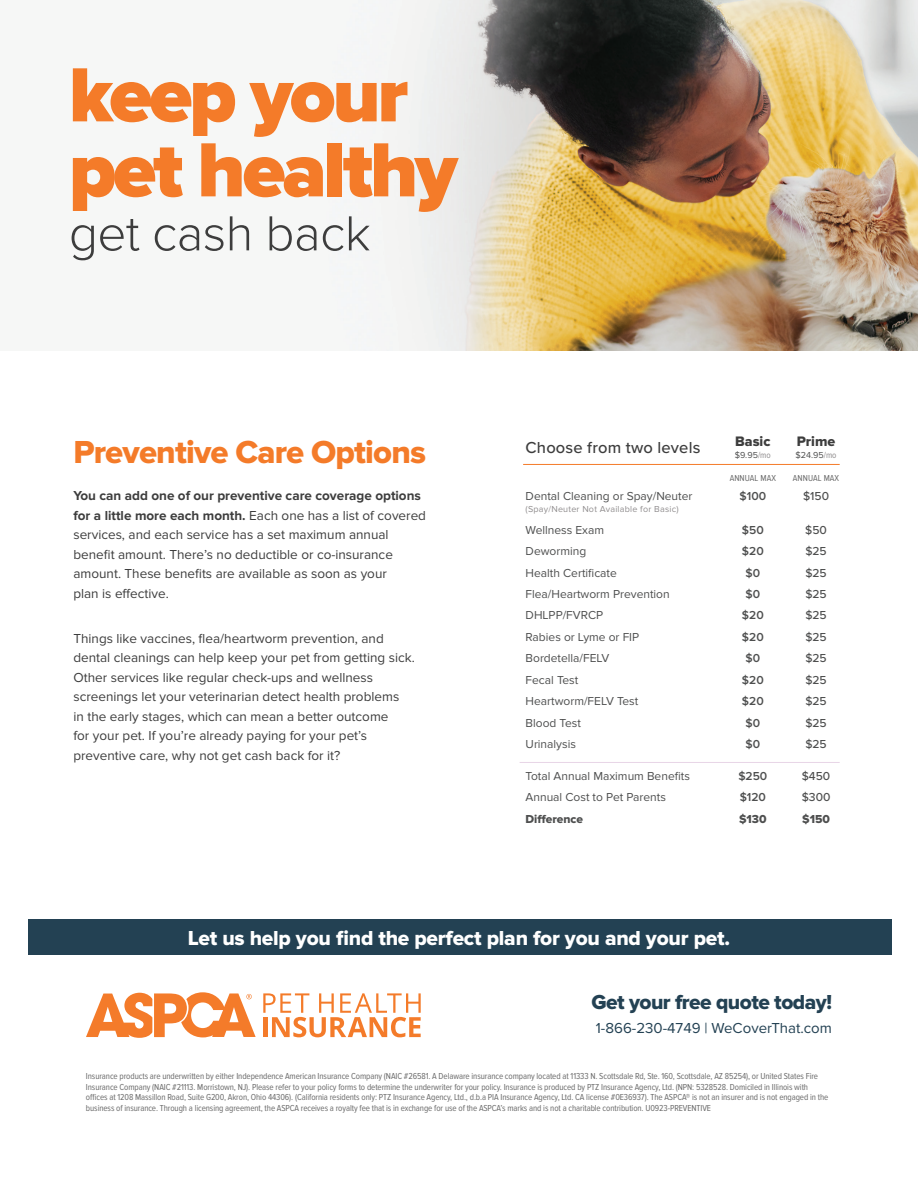
<style>
.page{position:relative;width:918px;height:1188px;background:#fff}
.page>*{position:absolute;margin:0;border:0;box-sizing:border-box;transform-origin:0 0}
.t1{font:900 79.5px "Proxima Nova";letter-spacing:-.04em;color:#f47b29}
.t2{font:300 51px "Proxima Nova";letter-spacing:-.01em;color:#3d3d3d}
.t3{font:33px "Proxima Nova Extrabld";letter-spacing:-.025em;color:#f47b29}
.t4{font:21px "Proxima Nova Extrabld";letter-spacing:-.01em;color:#fff}
.t5{font:21px "Proxima Nova Extrabld";letter-spacing:-.025em;color:#234153}
.t6{font:500 16.5px "Proxima Nova";letter-spacing:.01em;color:#3d3d3d}
.t7{font:15px "Proxima Nova";color:#234153}
.t8{font:14.25px "Proxima Nova Extrabld";color:#3d3d3d}
.Body1{font:13.5px/19.5px "Proxima Nova";color:#3d3d3d}
.t9{font:12px "Proxima Nova";color:#4e4f4f}
.t10{font:500 12px "Proxima Nova";color:#4e4f4f}
.t11{font:600 12px "Proxima Nova";color:#4e4f4f}
.t12{font:12px "Proxima Nova Extrabld";color:#4e4f4f}
.Disclaimer{font:9px/10.5px "Proxima Nova Cond";letter-spacing:-.01em;color:#6b6b6b}
.t13{font:9px "Proxima Nova";letter-spacing:.025em;color:#918e8f}
.Disclaimer-2{font:9px "Proxima Nova Cond";letter-spacing:.01em;color:#6b6b6b}
.t14{font:9px "Proxima Nova";color:#4e4f4f}
.s1{font-weight:700}
.s2{font-family:"Proxima Nova Cond";color:#918e8f}
</style>
<div class="page">
<img style="left:326px;top:0;width:592px;height:350px">
<hr style="left:520px;top:762px;width:320px;height:1px;background:#e8d5e7">
<hr style="left:523px;top:464px;width:317px;height:1px;background:#f47b29">
<svg style="left:263px;top:993px;width:158px;height:44px"></svg>
<svg style="left:86px;top:992px;width:170px;height:46px"></svg>
<div style="left:28px;top:920px;width:864px;height:35px;background:#234153"></div>
<p class="t1" style="left:69px;top:49px;width:341px">keep your</p>
<p class="t1" style="left:69px;top:124px;width:390px">pet healthy</p>
<p class="t2" style="left:69px;top:204px;width:303px">get cash back</p>
<p class="t3" style="left:73px;top:433px;width:354px">Preventive Care Options</p>
<p class="Body1" style="left:73px;top:486px;width:354px"><span class="s1">You can add one of our preventive care coverage options for a little more each month.</span> Each one has a list of covered services, and each service has a set maximum annual benefit amount. There’s no deductible or co-insurance amount. These benefits are available as soon as your<br>plan is effective.</p>
<p class="Body1" style="left:73px;top:629px;width:343px">Things like vaccines, flea/heartworm prevention, and dental cleanings can help keep your pet from getting sick.<br>Other services like regular check-ups and wellness screenings let your veterinarian detect health problems<br>in the early stages, which can mean a better outcome<br>for your pet. If you’re already paying for your pet’s preventive care, why not get cash back for it?</p>
<p class="t6" style="left:526px;top:435px;width:176px">Choose from two levels</p>
<p class="t9" style="left:526px;top:489px;width:168px">Dental Cleaning or Spay/Neuter</p>
<p class="t13" style="left:526px;top:504px;width:155px">(Spay/Neuter Not Available for Basic)</p>
<p class="t8" style="left:735px;top:433px;width:37px">Basic</p>
<p class="t14" style="left:735px;top:449px;width:37px">$9.95<span class="s2">/mo</span></p>
<p class="t8" style="left:797px;top:433px;width:40px">Prime</p>
<p class="t14" style="left:795px;top:449px;width:43px">$24.95<span class="s2">/mo</span></p>
<p class="Disclaimer-2" style="left:730px;top:473px;width:48px">ANNUAL MAX</p>
<p class="Disclaimer-2" style="left:793px;top:473px;width:48px">ANNUAL MAX</p>
<p class="t11" style="left:740px;top:489px;width:28px">$100</p>
<p class="t10" style="left:803px;top:487px;width:28px">$150</p>
<p class="t9" style="left:526px;top:523px;width:80px">Wellness Exam</p>
<p class="t11" style="left:742px;top:523px;width:23px">$50</p>
<p class="t10" style="left:805px;top:521px;width:23px">$50</p>
<p class="t9" style="left:526px;top:544px;width:62px">Deworming</p>
<p class="t11" style="left:742px;top:544px;width:23px">$20</p>
<p class="t10" style="left:805px;top:542px;width:23px">$25</p>
<p class="t9" style="left:526px;top:566px;width:93px">Health Certificate</p>
<p class="t11" style="left:746px;top:566px;width:16px">$0</p>
<p class="t10" style="left:805px;top:564px;width:23px">$25</p>
<p class="t9" style="left:526px;top:587px;width:146px">Flea/Heartworm Prevention</p>
<p class="t11" style="left:746px;top:587px;width:16px">$0</p>
<p class="t10" style="left:805px;top:585px;width:23px">$25</p>
<p class="t9" style="left:526px;top:609px;width:79px">DHLPP/FVRCP</p>
<p class="t11" style="left:742px;top:609px;width:23px">$20</p>
<p class="t10" style="left:805px;top:607px;width:23px">$25</p>
<p class="t9" style="left:526px;top:630px;width:115px">Rabies or Lyme or FIP</p>
<p class="t11" style="left:742px;top:630px;width:23px">$20</p>
<p class="t10" style="left:805px;top:628px;width:23px">$25</p>
<p class="t9" style="left:526px;top:652px;width:85px">Bordetella/FELV</p>
<p class="t11" style="left:746px;top:652px;width:16px">$0</p>
<p class="t10" style="left:805px;top:649px;width:23px">$25</p>
<p class="t9" style="left:526px;top:673px;width:54px">Fecal Test</p>
<p class="t11" style="left:742px;top:673px;width:23px">$20</p>
<p class="t10" style="left:805px;top:671px;width:23px">$25</p>
<p class="t9" style="left:526px;top:695px;width:114px">Heartworm/FELV Test</p>
<p class="t11" style="left:742px;top:695px;width:23px">$20</p>
<p class="t10" style="left:805px;top:692px;width:23px">$25</p>
<p class="t9" style="left:526px;top:716px;width:57px">Blood Test</p>
<p class="t11" style="left:746px;top:716px;width:16px">$0</p>
<p class="t10" style="left:805px;top:714px;width:23px">$25</p>
<p class="t9" style="left:526px;top:737px;width:52px">Urinalysis</p>
<p class="t11" style="left:746px;top:737px;width:16px">$0</p>
<p class="t10" style="left:805px;top:735px;width:23px">$25</p>
<p class="t9" style="left:526px;top:769px;width:166px">Total Annual Maximum Benefits</p>
<p class="t11" style="left:738px;top:769px;width:30px">$250</p>
<p class="t10" style="left:802px;top:767px;width:30px">$450</p>
<p class="t9" style="left:526px;top:790px;width:142px">Annual Cost to Pet Parents</p>
<p class="t11" style="left:740px;top:790px;width:28px">$120</p>
<p class="t10" style="left:802px;top:788px;width:30px">$300</p>
<p class="t12" style="left:526px;top:812px;width:59px">Difference</p>
<p class="t12" style="left:739px;top:812px;width:29px">$130</p>
<p class="t12" style="left:802px;top:812px;width:29px">$150</p>
<p class="t4" style="left:188px;top:926px;width:544px">Let us help you find the perfect plan for you and your pet.</p>
<p class="t5" style="left:591px;top:990px;width:242px">Get your free quote today!</p>
<p class="t7" style="left:596px;top:1019px;width:238px">1-866-230-4749 | WeCoverThat.com</p>
<p class="Disclaimer" style="left:86px;top:1071px;width:744px">Insurance products are underwritten by either Independence American Insurance Company (NAIC #26581. A Delaware insurance company located at 11333 N. Scottsdale Rd, Ste. 160, Scottsdale, AZ 85254), or United States Fire Insurance Company (NAIC #21113. Morristown, NJ). Please refer to your policy forms to determine the underwriter for your policy. Insurance is produced by PTZ Insurance Agency, Ltd. (NPN: 5328528. Domiciled in Illinois with offices at 1208 Massillon Road, Suite G200, Akron, Ohio 44306). (California residents only: PTZ Insurance Agency, Ltd., d.b.a PIA Insurance Agency, Ltd. CA license #0E36937). The ASPCA® is not an insurer and is not engaged in the business of insurance. Through a licensing agreement, the ASPCA receives a royalty fee that is in exchange for use of the ASPCA’s marks and is not a charitable contribution. U0923-PREVENTIVE</p>
</div>
